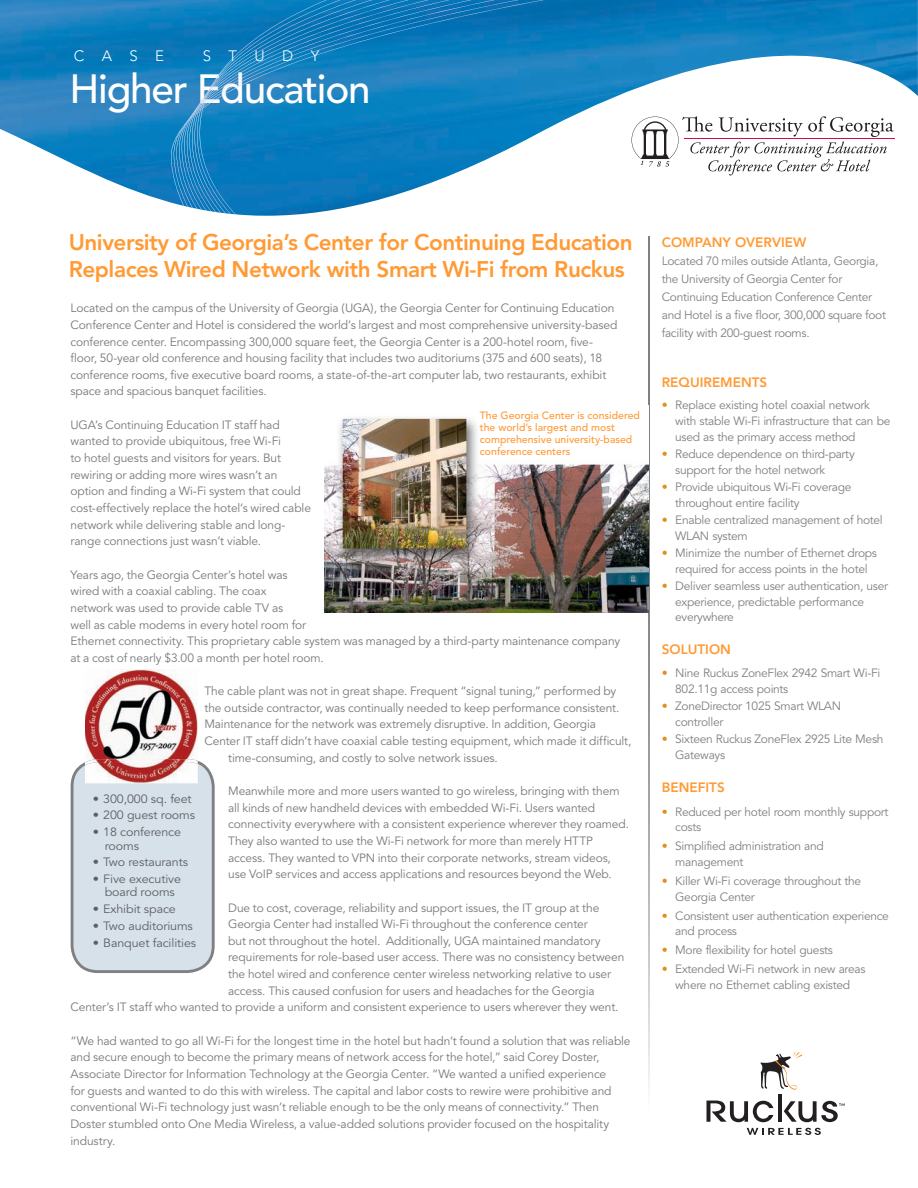
<style>
.page{position:relative;width:918px;height:1188px;background:#fff}
.page>*{position:absolute;margin:0;border:0;box-sizing:border-box;transform-origin:0 0}
.t1{font:500 40.5px "Avenir";letter-spacing:-.03em;color:#fff}
.t2{font:800 22.5px/27px "Avenir";letter-spacing:-.02em;color:#ff9a35}
.t3{font:300 15px "Avenir";letter-spacing:1.16em;color:#fff}
.t4{font:800 13.5px "Avenir";color:#ff9a35}
.t5{font:12px/16.6px "Avenir";letter-spacing:-.01em;color:#76797b}
.t6{font:12px/15.8px "Avenir";letter-spacing:-.025em;color:#808083}
.t7{font:12px/13.5px "Avenir";letter-spacing:-.01em;color:#5f5f62;scale:1.04 1}
.t8{font:500 10.5px/12px "Avenir";color:#ff9a35}
.s1{color:#e58e19}
</style>
<div class="page">
<img style="left:0;top:0;width:918px;height:206px">
<svg style="left:760px;top:1053px;width:42px;height:37px"></svg>
<svg style="left:747px;top:1128px;width:74px;height:7px"></svg>
<hr style="left:778px;top:1094px;width:4px;height:28px;background:#231f20">
<svg style="left:706px;top:1101px;width:67px;height:21px"></svg>
<svg style="left:784px;top:1101px;width:61px;height:21px"></svg>
<img style="left:230px;top:127px;width:6px;height:79px">
<img style="left:226px;top:127px;width:4px;height:79px">
<img style="left:221px;top:127px;width:5px;height:79px">
<img style="left:216px;top:127px;width:5px;height:79px">
<img style="left:211px;top:127px;width:5px;height:79px">
<img style="left:206px;top:127px;width:5px;height:79px">
<img style="left:202px;top:127px;width:4px;height:79px">
<img style="left:197px;top:127px;width:5px;height:79px">
<img style="left:182px;top:0;width:336px;height:127px">
<img style="left:268px;top:0;width:276px;height:73px">
<svg style="left:185px;top:206px;width:168px;height:10px"></svg>
<img style="left:170px;top:113px;width:27px;height:93px">
<img style="left:196px;top:73px;width:73px;height:40px">
<img style="left:299px;top:54px;width:20px;height:7px">
<svg style="left:649px;top:237px;width:1px;height:850px"></svg>
<img style="left:325px;top:417px;width:323px;height:196px">
<svg style="left:71px;top:761px;width:144px;height:212px;background:#d2dce4"></svg>
<img style="left:85px;top:669px;width:113px;height:90px">
<img style="left:85px;top:765px;width:113px;height:18px">
<img style="left:85px;top:759px;width:113px;height:6px">
<hr style="left:685px;top:138px;width:210px;height:1px;background:#d20d44">
<svg style="left:632px;top:116px;width:262px;height:59px"></svg>
<p class="t3" style="left:74px;top:47px;width:92px">CASE</p>
<p class="t3" style="left:203px;top:47px;width:118px">STUDY</p>
<h1 class="t1" style="left:69px;top:66px;width:303px">Higher Education</h1>
<h2 class="t2" style="left:69px;top:229px;width:566px">University of Georgia’s Center for Continuing Education<br>Replaces Wired Network with Smart Wi-Fi from Ruckus</h2>
<p class="t5" style="left:70px;top:300px;width:549px">Located on the campus of the University of Georgia (UGA), the Georgia Center for Continuing Education Conference Center and Hotel is considered the world’s largest and most comprehensive university-based conference center. Encompassing 300,000 square feet, the Georgia Center is a 200-hotel room, five&shy;floor, 50-year old conference and housing facility that includes two auditoriums (375 and 600 seats), 18 conference rooms, five executive board rooms, a state-of-the-art computer lab, two restaurants, exhibit space and spacious banquet facilities.</p>
<p class="t5" style="left:70px;top:417px;width:242px">UGA’s Continuing Education IT staff had wanted to provide ubiquitous, free Wi-Fi<br>to hotel guests and visitors for years. But rewiring or adding more wires wasn’t an option and finding a Wi-Fi system that could cost-effectively replace the hotel‘s wired cable network while delivering stable and long&shy;range connections just wasn’t viable.</p>
<p class="t5" style="left:70px;top:566px;width:551px">Years ago, the Georgia Center’s hotel was<br>wired with a coaxial cabling. The coax<br>network was used to provide cable TV as<br>well as cable modems in every hotel room for<br>Ethernet connectivity. This proprietary cable system was managed by a third-party maintenance company at a cost of nearly $3.00 a month per hotel room.</p>
<p class="t5" style="left:204px;top:683px;width:413px">The cable plant was not in great shape. Frequent “signal tuning,” performed by</p>
<p class="t5" style="left:204px;top:700px;width:417px">the outside contractor, was continually needed to keep performance consistent.</p>
<p class="t5" style="left:204px;top:716px;width:393px">Maintenance for the network was extremely disruptive. In addition, Georgia</p>
<p class="t5" style="left:204px;top:733px;width:428px">Center IT staff didn’t have coaxial cable testing equipment, which made it difficult,</p>
<p class="t5" style="left:228px;top:750px;width:271px">time-consuming, and costly to solve network issues.</p>
<p class="t5" style="left:228px;top:783px;width:402px">Meanwhile more and more users wanted to go wireless, bringing with them all kinds of new handheld devices with embedded Wi-Fi. Users wanted connectivity everywhere with a consistent experience wherever they roamed.<br>They also wanted to use the Wi-Fi network for more than merely HTTP access. They wanted to VPN into their corporate networks, stream videos, use VoIP services and access applications and resources beyond the Web.</p>
<p class="t5" style="left:228px;top:899px;width:373px">Due to cost, coverage, reliability and support issues, the IT group at the</p>
<p class="t5" style="left:228px;top:916px;width:361px">Georgia Center had installed Wi-Fi throughout the conference center</p>
<p class="t5" style="left:228px;top:933px;width:374px">but not throughout the hotel. Additionally, UGA maintained mandatory</p>
<p class="t5" style="left:228px;top:949px;width:398px">requirements for role-based user access. There was no consistency between</p>
<p class="t5" style="left:228px;top:966px;width:384px">the hotel wired and conference center wireless networking relative to user</p>
<p class="t5" style="left:228px;top:983px;width:368px">access. This caused confusion for users and headaches for the Georgia</p>
<p class="t5" style="left:70px;top:999px;width:550px">Center’s IT staff who wanted to provide a uniform and consistent experience to users wherever they went.</p>
<p class="t5" style="left:70px;top:1033px;width:562px">“We had wanted to go all Wi-Fi for the longest time in the hotel but hadn’t found a solution that was reliable and secure enough to become the primary means of network access for the hotel,” said Corey Doster, Associate Director for Information Technology at the Georgia Center. “We wanted a unified experience<br>for guests and wanted to do this with wireless. The capital and labor costs to rewire were prohibitive and conventional Wi-Fi technology just wasn’t reliable enough to be the only means of connectivity.” Then Doster stumbled onto One Media Wireless, a value-added solutions provider focused on the hospitality industry.</p>
<p class="t8" style="left:480px;top:409px;width:162px">The Georgia Center is considered the world’s largest and most comprehensive university-based conference centers</p>
<p class="t7" style="left:93px;top:792px;width:97px">• 300,000 sq. feet</p>
<p class="t7" style="left:93px;top:809px;width:100px">• 200 guest rooms</p>
<p class="t7" style="left:105px;top:825px;width:75px;text-indent:-12px">• 18 conference rooms</p>
<p class="t7" style="left:93px;top:856px;width:93px">• Two restaurants</p>
<p class="t7" style="left:93px;top:872px;width:86px;text-align:center">• Five executive board rooms</p>
<p class="t7" style="left:93px;top:903px;width:81px">• Exhibit space</p>
<p class="t7" style="left:93px;top:919px;width:98px">• Two auditoriums</p>
<p class="t7" style="left:93px;top:936px;width:101px">• Banquet facilities</p>
<p class="t4" style="left:662px;top:234px;width:146px">COMPANY OVERVIEW</p>
<p class="t6" style="left:662px;top:252px;width:226px;line-height:18px">Located 70 miles outside Atlanta, Georgia, the University of Georgia Center for Continuing Education Conference Center and Hotel is a five floor, 300,000 square foot facility with 200-guest rooms.</p>
<p class="t4" style="left:662px;top:374px;width:107px">REQUIREMENTS</p>
<p class="t6" style="left:675px;top:397px;width:217px;text-indent:-14px"><span class="s1">•</span> Replace existing hotel coaxial network with stable Wi-Fi infrastructure that can be used as the primary access method</p>
<p class="t6" style="left:675px;top:446px;width:181px;text-indent:-14px"><span class="s1">•</span> Reduce dependence on third-party support for the hotel network</p>
<p class="t6" style="left:675px;top:479px;width:178px;text-indent:-14px"><span class="s1">•</span> Provide ubiquitous Wi-Fi coverage throughout entire facility</p>
<p class="t6" style="left:675px;top:512px;width:209px;text-indent:-14px"><span class="s1">•</span> Enable centralized management of hotel<br>WLAN system</p>
<p class="t6" style="left:662px;top:545px;width:217px;text-align:center"><span class="s1">•</span> Minimize the number of Ethernet drops required for access points in the hotel</p>
<p class="t6" style="left:675px;top:578px;width:214px;text-indent:-14px"><span class="s1">•</span> Deliver seamless user authentication, user experience, predictable performance everywhere</p>
<p class="t4" style="left:662px;top:642px;width:71px">SOLUTION</p>
<p class="t6" style="left:675px;top:665px;width:207px;text-indent:-14px"><span class="s1">•</span> Nine Ruckus ZoneFlex 2942 Smart Wi-Fi<br>802.11g access points</p>
<p class="t6" style="left:675px;top:698px;width:167px;text-indent:-14px"><span class="s1">•</span> ZoneDirector 1025 Smart WLAN controller</p>
<p class="t6" style="left:675px;top:731px;width:210px;text-indent:-14px"><span class="s1">•</span> Sixteen Ruckus ZoneFlex 2925 Lite Mesh<br>Gateways</p>
<p class="t4" style="left:662px;top:779px;width:64px">BENEFITS</p>
<p class="t6" style="left:675px;top:804px;width:215px;text-indent:-14px"><span class="s1">•</span> Reduced per hotel room monthly support costs</p>
<p class="t6" style="left:675px;top:839px;width:150px;text-indent:-14px"><span class="s1">•</span> Simplified administration and management</p>
<p class="t6" style="left:675px;top:873px;width:187px;text-indent:-14px"><span class="s1">•</span> Killer Wi-Fi coverage throughout the<br>Georgia Center</p>
<p class="t6" style="left:675px;top:908px;width:215px;text-indent:-14px"><span class="s1">•</span> Consistent user authentication experience and process</p>
<p class="t6" style="left:662px;top:943px;width:173px"><span class="s1">•</span> More flexibility for hotel guests</p>
<p class="t6" style="left:662px;top:961px;width:205px;text-align:center"><span class="s1">•</span> Extended Wi-Fi network in new areas where no Ethernet cabling existed</p>
</div>
